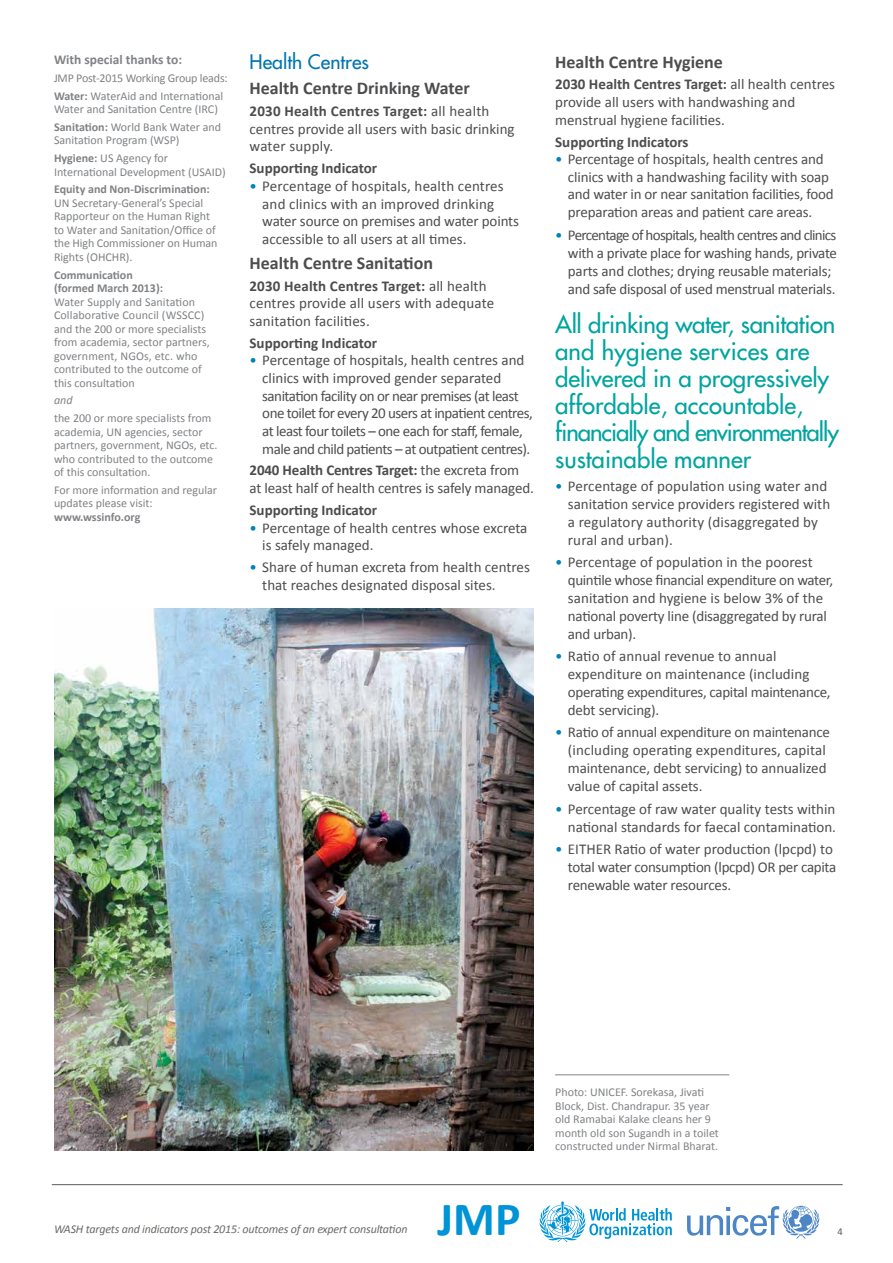
<style>
.page{position:relative;width:893px;height:1263px;background:#fff}
.page>*{position:absolute;margin:0;border:0;box-sizing:border-box;transform-origin:0 0}
.t1{font:700 47.85px "Calibri";color:#0093d5}
.t2{font:24px/27px "Futura";letter-spacing:-.005em;color:#00a49f}
.t3{font:19.5px "Futura";color:#0075b0}
.t4{font:700 18px "Calibri";color:#4d4d4f}
.t5{font:15px/18px "Calibri";letter-spacing:-.01em;color:#4d4d4f}
.t6{font:15px/17.7px "Calibri";letter-spacing:-.035em;color:#4d4d4f}
.t7{font:15px/17.7px "Calibri";letter-spacing:.01em;color:#4d4d4f}
.t8{font:700 15px "Calibri";color:#4d4d4f}
.t9{font:700 13.5px "Calibri";color:#808285}
.t10{font:12px/13.5px "Calibri";color:#808285}
.t11{font:700 12px/13.5px "Calibri";color:#808285}
.t12{font:italic 12px "Calibri";letter-spacing:-.015em;color:#6a6a67}
.t13{font:italic 12px "Calibri";color:#808285}
.t14{font:10.5px "Calibri";color:#5b5a58}
.s1{font-weight:700}
.s2{color:#0082b9}
</style>
<div class="page">
<hr style="left:52px;top:1184px;width:791px;height:1px;background:#5b5a58">
<svg style="left:540px;top:1201px;width:132px;height:41px"></svg>
<svg style="left:687px;top:1206px;width:132px;height:33px"></svg>
<img style="left:54px;top:609px;width:480px;height:541px">
<hr style="left:555px;top:1074px;width:174px;height:1px;background:#808285">
<p class="t9" style="left:54px;top:51px;width:130px">With special thanks to:</p>
<p class="t10" style="left:54px;top:69px;width:175px;line-height:17.7px">JMP Post-2015 Working Group leads:<br><span class="s1">Water:</span> WaterAid and International</p>
<p class="t10" style="left:54px;top:100px;width:168px;line-height:17.7px">Water and Sanitation Centre (IRC)<br><span class="s1">Sanitation:</span> World Bank Water and</p>
<p class="t10" style="left:54px;top:132px;width:127px;line-height:17.7px">Sanitation Program (WSP)<br><span class="s1">Hygiene:</span> US Agency for</p>
<p class="t10" style="left:54px;top:165px;width:173px">International Development (USAID)</p>
<p class="t11" style="left:54px;top:183px;width:157px">Equity and Non-Discrimination:</p>
<p class="t10" style="left:54px;top:196px;width:165px">UN Secretary-General’s Special<br>Rapporteur on the Human Right to Water and Sanitation/Office of the High Commissioner on Human<br>Rights (OHCHR).</p>
<p class="t11" style="left:54px;top:268px;width:111px">Communication (formed March 2013):</p>
<p class="t10" style="left:54px;top:295px;width:157px">Water Supply and Sanitation<br>Collaborative Council (WSSCC) and the 200 or more specialists from academia, sector partners, government, NGOs, etc. who contributed to the outcome of this consultation</p>
<p class="t13" style="left:54px;top:392px;width:20px">and</p>
<p class="t10" style="left:54px;top:411px;width:165px">the 200 or more specialists from academia, UN agencies, sector partners, government, NGOs, etc. who contributed to the outcome of this consultation.</p>
<p class="t10" style="left:54px;top:483px;width:165px">For more information and regular updates please visit:</p>
<p class="t11" style="left:54px;top:510px;width:88px">www.wssinfo.org</p>
<h3 class="t3" style="left:250px;top:50px;width:121px">Health Centres</h3>
<p class="t4" style="left:250px;top:77px;width:222px">Health Centre Drinking Water</p>
<p class="t5" style="left:250px;top:102px;width:267px"><span class="s1">2030 Health Centres Target:</span> all health centres provide all users with basic drinking water supply.</p>
<p class="t8" style="left:250px;top:159px;width:129px">Supporting Indicator</p>
<p class="t5" style="left:262px;top:177px;width:258px;text-indent:-13px"><span class="s2">•</span> Percentage of hospitals, health centres and clinics with an improved drinking water source on premises and water points accessible to all users at all times.</p>
<p class="t4" style="left:250px;top:251px;width:185px">Health Centre Sanitation</p>
<p class="t7" style="left:250px;top:277px;width:246px"><span class="s1">2030 Health Centres Target:</span> all health centres provide all users with adequate sanitation facilities.</p>
<p class="t8" style="left:250px;top:333px;width:129px">Supporting Indicator</p>
<p class="t6" style="left:262px;top:352px;width:272px;text-indent:-13px"><span class="s2">•</span> Percentage of hospitals, health centres and clinics with improved gender separated sanitation facility on or near premises (at least one toilet for every 20 users at inpatient centres, at least four toilets – one each for staff, female, male and child patients – at outpatient centres).</p>
<p class="t5" style="left:250px;top:462px;width:286px;line-height:17.5px"><span class="s1">2040 Health Centres Target:</span> the excreta from at least half of health centres is safely managed.</p>
<p class="t8" style="left:250px;top:500px;width:129px">Supporting Indicator</p>
<p class="t5" style="left:262px;top:519px;width:267px;text-indent:-13px"><span class="s2">•</span> Percentage of health centres whose excreta is safely managed.</p>
<p class="t5" style="left:262px;top:558px;width:269px;text-indent:-13px"><span class="s2">•</span> Share of human excreta from health centres that reaches designated disposal sites.</p>
<p class="t4" style="left:555px;top:50px;width:169px">Health Centre Hygiene</p>
<p class="t5" style="left:555px;top:76px;width:281px"><span class="s1">2030 Health Centres Target:</span> all health centres provide all users with handwashing and menstrual hygiene facilities.</p>
<p class="t8" style="left:555px;top:132px;width:135px">Supporting Indicators</p>
<p class="t5" style="left:568px;top:150px;width:267px;text-indent:-13px"><span class="s2">•</span> Percentage of hospitals, health centres and clinics with a handwashing facility with soap and water in or near sanitation facilities, food preparation areas and patient care areas.</p>
<p class="t5" style="left:568px;top:226px;width:271px;text-indent:-13px"><span class="s2">•</span> Percentage of hospitals, health centres and clinics with a private place for washing hands, private parts and clothes; drying reusable materials; and safe disposal of used menstrual materials.</p>
<h2 class="t2" style="left:555px;top:311px;width:285px">All drinking water, sanitation and hygiene services are delivered in a progressively affordable, accountable, financially and environmentally sustainable manner</h2>
<p class="t5" style="left:568px;top:477px;width:264px;text-indent:-13px"><span class="s2">•</span> Percentage of population using water and sanitation service providers registered with a regulatory authority (disaggregated by rural and urban).</p>
<p class="t5" style="left:568px;top:553px;width:267px;text-indent:-13px"><span class="s2">•</span> Percentage of population in the poorest quintile whose financial expenditure on water, sanitation and hygiene is below 3% of the national poverty line (disaggregated by rural and urban).</p>
<p class="t5" style="left:568px;top:647px;width:264px;text-indent:-13px"><span class="s2">•</span> Ratio of annual revenue to annual expenditure on maintenance (including operating expenditures, capital maintenance, debt servicing).</p>
<p class="t5" style="left:568px;top:723px;width:264px;text-indent:-13px"><span class="s2">•</span> Ratio of annual expenditure on maintenance (including operating expenditures, capital maintenance, debt servicing) to annualized value of capital assets.</p>
<p class="t5" style="left:555px;top:800px;width:282px;text-align:right"><span class="s2">•</span> Percentage of raw water quality tests within national standards for faecal contamination.</p>
<p class="t5" style="left:568px;top:840px;width:270px;text-indent:-13px"><span class="s2">•</span> EITHER Ratio of water production (lpcpd) to total water consumption (lpcpd) OR per capita renewable water resources.</p>
<p class="t12" style="left:54px;top:1221px;width:355px">WASH targets and indicators post 2015: outcomes of an expert consultation</p>
<h1 class="t1" style="left:437px;top:1189px;width:85px">JMP</h1>
<p class="t10" style="left:555px;top:1085px;width:165px">Photo: UNICEF. Sorekasa, Jivati<br>Block, Dist. Chandrapur. 35 year old Ramabai Kalake cleans her 9 month old son Sugandh in a toilet constructed under Nirmal Bharat.</p>
<p class="t14" style="left:837px;top:1225px;width:7px">4</p>
</div>
